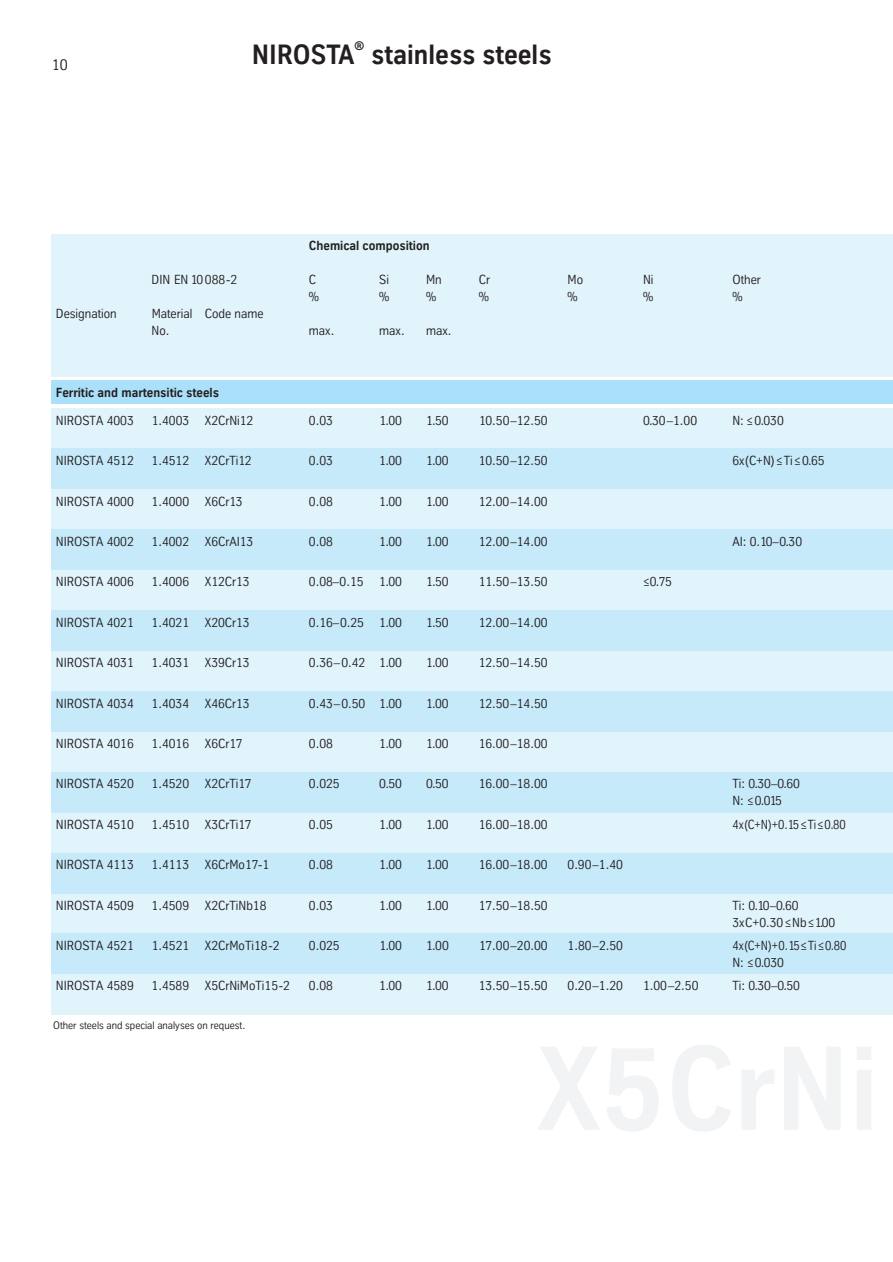
<style>
.page{position:relative;width:893px;height:1262px;background:#fff}
.page>*{position:absolute;margin:0;border:0;box-sizing:border-box;transform-origin:0 0}
.t1{font:700 27px "TK Type";color:#231f20}
.t2{font:15px "TK Type";color:#231f20}
.t3{font:12.75px/17px "TK Type";color:#231f20}
.t4{font:12.75px/17px "TK Type";color:#231f20;scale:.93 1}
.t5{font:700 12.75px "TK Type";color:#231f20}
.t6{font:700 12px "TK Type";color:#231f20}
.t7{font:10.5px "TK Type";color:#231f20}
</style>
<div class="page">
<div style="left:52px;top:381px;width:840px;height:23px;background:#aae0f9"></div>
<div style="left:52px;top:408px;width:840px;height:41px;background:#e1f4fc"></div>
<div style="left:52px;top:489px;width:840px;height:40px;background:#e1f4fc"></div>
<div style="left:52px;top:570px;width:840px;height:40px;background:#e1f4fc"></div>
<div style="left:52px;top:651px;width:840px;height:40px;background:#e1f4fc"></div>
<div style="left:52px;top:731px;width:840px;height:41px;background:#e1f4fc"></div>
<div style="left:52px;top:812px;width:840px;height:41px;background:#e1f4fc"></div>
<div style="left:52px;top:893px;width:840px;height:40px;background:#e1f4fc"></div>
<div style="left:52px;top:974px;width:840px;height:40px;background:#e1f4fc"></div>
<div style="left:52px;top:449px;width:840px;height:40px;background:#c6eafa"></div>
<div style="left:52px;top:529px;width:840px;height:41px;background:#c6eafa"></div>
<div style="left:52px;top:610px;width:840px;height:41px;background:#c6eafa"></div>
<div style="left:52px;top:691px;width:840px;height:40px;background:#c6eafa"></div>
<div style="left:52px;top:772px;width:840px;height:40px;background:#c6eafa"></div>
<div style="left:52px;top:853px;width:840px;height:40px;background:#c6eafa"></div>
<div style="left:52px;top:933px;width:840px;height:41px;background:#c6eafa"></div>
<div style="left:52px;top:234px;width:840px;height:142px;background:#e1f4fc"></div>
<p class="t2" style="left:52px;top:59px;width:17px">10</p>
<h1 class="t1" style="left:252px;top:44px;width:104px">NIROSTA</h1>
<p class="t6" style="left:354px;top:42px;width:11px">®</p>
<h1 class="t1" style="left:371px;top:44px;width:182px">stainless steels</h1>
<p class="t5" style="left:309px;top:241px;width:122px">Chemical composition</p>
<p class="t3" style="left:152px;top:273px;width:87px">DIN EN 10 088-2</p>
<p class="t3" style="left:309px;top:273px;width:9px">C</p>
<p class="t3" style="left:379px;top:273px;width:11px">Si</p>
<p class="t3" style="left:426px;top:273px;width:17px">Mn</p>
<p class="t3" style="left:479px;top:273px;width:13px">Cr</p>
<p class="t3" style="left:567px;top:273px;width:17px">Mo</p>
<p class="t3" style="left:643px;top:273px;width:12px">Ni</p>
<p class="t3" style="left:732px;top:273px;width:30px">Other</p>
<p class="t3" style="left:309px;top:290px;width:12px">%</p>
<p class="t3" style="left:379px;top:290px;width:12px">%</p>
<p class="t3" style="left:426px;top:290px;width:12px">%</p>
<p class="t3" style="left:479px;top:290px;width:12px">%</p>
<p class="t3" style="left:567px;top:290px;width:12px">%</p>
<p class="t3" style="left:643px;top:290px;width:12px">%</p>
<p class="t3" style="left:732px;top:290px;width:12px">%</p>
<p class="t3" style="left:56px;top:307px;width:62px">Designation</p>
<p class="t3" style="left:152px;top:307px;width:113px">Material Code name<br>No.</p>
<p class="t3" style="left:309px;top:324px;width:27px">max.</p>
<p class="t3" style="left:379px;top:324px;width:27px">max.</p>
<p class="t3" style="left:426px;top:324px;width:27px">max.</p>
<p class="t5" style="left:56px;top:388px;width:164px">Ferritic and martensitic steels</p>
<p class="t3" style="left:56px;top:413px;width:79px">NIROSTA 4003</p>
<p class="t3" style="left:152px;top:413px;width:103px">1.4003 X2CrNi12</p>
<p class="t3" style="left:309px;top:413px;width:25px">0.03</p>
<p class="t3" style="left:379px;top:413px;width:24px">1.00</p>
<p class="t3" style="left:426px;top:413px;width:24px">1.50</p>
<p class="t3" style="left:479px;top:413px;width:70px">10.50–12.50</p>
<p class="t3" style="left:643px;top:413px;width:56px">0.30–1.00</p>
<p class="t3" style="left:732px;top:413px;width:53px">N: ≤0.030</p>
<p class="t3" style="left:56px;top:453px;width:79px">NIROSTA 4512</p>
<p class="t3" style="left:152px;top:453px;width:102px">1.4512 X2CrTi12</p>
<p class="t3" style="left:309px;top:453px;width:25px">0.03</p>
<p class="t3" style="left:379px;top:453px;width:24px">1.00</p>
<p class="t3" style="left:426px;top:453px;width:24px">1.00</p>
<p class="t3" style="left:479px;top:453px;width:70px">10.50–12.50</p>
<p class="t3" style="left:732px;top:453px;width:94px">6x(C+N)≤Ti≤0.65</p>
<p class="t3" style="left:56px;top:494px;width:79px">NIROSTA 4000</p>
<p class="t3" style="left:152px;top:494px;width:92px">1.4000 X6Cr13</p>
<p class="t3" style="left:309px;top:494px;width:25px">0.08</p>
<p class="t3" style="left:379px;top:494px;width:24px">1.00</p>
<p class="t3" style="left:426px;top:494px;width:24px">1.00</p>
<p class="t3" style="left:479px;top:494px;width:70px">12.00–14.00</p>
<p class="t3" style="left:56px;top:534px;width:79px">NIROSTA 4002</p>
<p class="t3" style="left:152px;top:534px;width:103px">1.4002 X6CrAI13</p>
<p class="t3" style="left:309px;top:534px;width:25px">0.08</p>
<p class="t3" style="left:379px;top:534px;width:24px">1.00</p>
<p class="t3" style="left:426px;top:534px;width:24px">1.00</p>
<p class="t3" style="left:479px;top:534px;width:70px">12.00–14.00</p>
<p class="t3" style="left:732px;top:534px;width:71px">AI: 0.10–0.30</p>
<p class="t3" style="left:56px;top:574px;width:79px">NIROSTA 4006</p>
<p class="t3" style="left:152px;top:574px;width:99px">1.4006 X12Cr13</p>
<p class="t3" style="left:309px;top:574px;width:94px">0.08–0.15 1.00</p>
<p class="t3" style="left:426px;top:574px;width:24px">1.50</p>
<p class="t3" style="left:479px;top:574px;width:70px">11.50–13.50</p>
<p class="t3" style="left:643px;top:574px;width:30px">≤0.75</p>
<p class="t3" style="left:56px;top:615px;width:79px">NIROSTA 4021</p>
<p class="t3" style="left:152px;top:615px;width:99px">1.4021 X20Cr13</p>
<p class="t3" style="left:309px;top:615px;width:94px">0.16–0.25 1.00</p>
<p class="t3" style="left:426px;top:615px;width:24px">1.50</p>
<p class="t3" style="left:479px;top:615px;width:70px">12.00–14.00</p>
<p class="t3" style="left:56px;top:655px;width:79px">NIROSTA 4031</p>
<p class="t3" style="left:152px;top:655px;width:99px">1.4031 X39Cr13</p>
<p class="t3" style="left:309px;top:655px;width:94px">0.36–0.42 1.00</p>
<p class="t3" style="left:426px;top:655px;width:24px">1.00</p>
<p class="t3" style="left:479px;top:655px;width:70px">12.50–14.50</p>
<p class="t3" style="left:56px;top:696px;width:79px">NIROSTA 4034</p>
<p class="t3" style="left:152px;top:696px;width:99px">1.4034 X46Cr13</p>
<p class="t3" style="left:309px;top:696px;width:94px">0.43–0.50 1.00</p>
<p class="t3" style="left:426px;top:696px;width:24px">1.00</p>
<p class="t3" style="left:479px;top:696px;width:70px">12.50–14.50</p>
<p class="t3" style="left:56px;top:736px;width:79px">NIROSTA 4016</p>
<p class="t3" style="left:152px;top:736px;width:92px">1.4016 X6Cr17</p>
<p class="t3" style="left:309px;top:736px;width:25px">0.08</p>
<p class="t3" style="left:379px;top:736px;width:24px">1.00</p>
<p class="t3" style="left:426px;top:736px;width:24px">1.00</p>
<p class="t3" style="left:479px;top:736px;width:70px">16.00–18.00</p>
<p class="t3" style="left:56px;top:776px;width:79px">NIROSTA 4520</p>
<p class="t3" style="left:152px;top:776px;width:102px">1.4520 X2CrTi17</p>
<p class="t3" style="left:309px;top:776px;width:32px">0.025</p>
<p class="t3" style="left:379px;top:776px;width:24px">0.50</p>
<p class="t3" style="left:426px;top:776px;width:24px">0.50</p>
<p class="t3" style="left:479px;top:776px;width:70px">16.00–18.00</p>
<p class="t3" style="left:732px;top:776px;width:69px">Ti: 0.30–0.60<br>N: ≤0.015</p>
<p class="t3" style="left:56px;top:817px;width:79px">NIROSTA 4510</p>
<p class="t3" style="left:152px;top:817px;width:102px">1.4510 X3CrTi17</p>
<p class="t3" style="left:309px;top:817px;width:25px">0.05</p>
<p class="t3" style="left:379px;top:817px;width:24px">1.00</p>
<p class="t3" style="left:426px;top:817px;width:24px">1.00</p>
<p class="t3" style="left:479px;top:817px;width:70px">16.00–18.00</p>
<p class="t4" style="left:732px;top:817px;width:123px">4x(C+N)+0.15≤Ti≤0.80</p>
<p class="t3" style="left:56px;top:857px;width:79px">NIROSTA 4113</p>
<p class="t3" style="left:152px;top:857px;width:119px">1.4113 X6CrMo17-1</p>
<p class="t3" style="left:309px;top:857px;width:25px">0.08</p>
<p class="t3" style="left:379px;top:857px;width:24px">1.00</p>
<p class="t3" style="left:426px;top:857px;width:24px">1.00</p>
<p class="t3" style="left:479px;top:857px;width:70px">16.00–18.00</p>
<p class="t3" style="left:567px;top:857px;width:57px">0.90–1.40</p>
<p class="t3" style="left:56px;top:898px;width:79px">NIROSTA 4509</p>
<p class="t3" style="left:152px;top:898px;width:116px">1.4509 X2CrTiNb18</p>
<p class="t3" style="left:309px;top:898px;width:25px">0.03</p>
<p class="t3" style="left:379px;top:898px;width:24px">1.00</p>
<p class="t3" style="left:426px;top:898px;width:24px">1.00</p>
<p class="t3" style="left:479px;top:898px;width:70px">17.50–18.50</p>
<p class="t3" style="left:732px;top:898px;width:104px">Ti: 0.10–0.60<br>3xC+0.30≤Nb≤1.00</p>
<p class="t3" style="left:56px;top:938px;width:79px">NIROSTA 4521</p>
<p class="t3" style="left:152px;top:938px;width:129px">1.4521 X2CrMoTi18-2</p>
<p class="t3" style="left:309px;top:938px;width:32px">0.025</p>
<p class="t3" style="left:379px;top:938px;width:24px">1.00</p>
<p class="t3" style="left:426px;top:938px;width:24px">1.00</p>
<p class="t3" style="left:479px;top:938px;width:70px">17.00–20.00</p>
<p class="t3" style="left:567px;top:938px;width:57px">1.80–2.50</p>
<p class="t4" style="left:732px;top:938px;width:124px">4x(C+N)+0.15≤Ti≤0.80<br>N: ≤0.030</p>
<p class="t3" style="left:56px;top:978px;width:79px">NIROSTA 4589</p>
<p class="t3" style="left:152px;top:978px;width:140px">1.4589 X5CrNiMoTi15-2</p>
<p class="t3" style="left:309px;top:978px;width:25px">0.08</p>
<p class="t3" style="left:379px;top:978px;width:24px">1.00</p>
<p class="t3" style="left:426px;top:978px;width:24px">1.00</p>
<p class="t3" style="left:479px;top:978px;width:70px">13.50–15.50</p>
<p class="t3" style="left:567px;top:978px;width:57px">0.20–1.20</p>
<p class="t3" style="left:643px;top:978px;width:57px">1.00–2.50</p>
<p class="t3" style="left:732px;top:978px;width:69px">Ti: 0.30–0.50</p>
<p class="t7" style="left:53px;top:1021px;width:194px">Other steels and special analyses on request.</p>
</div>
